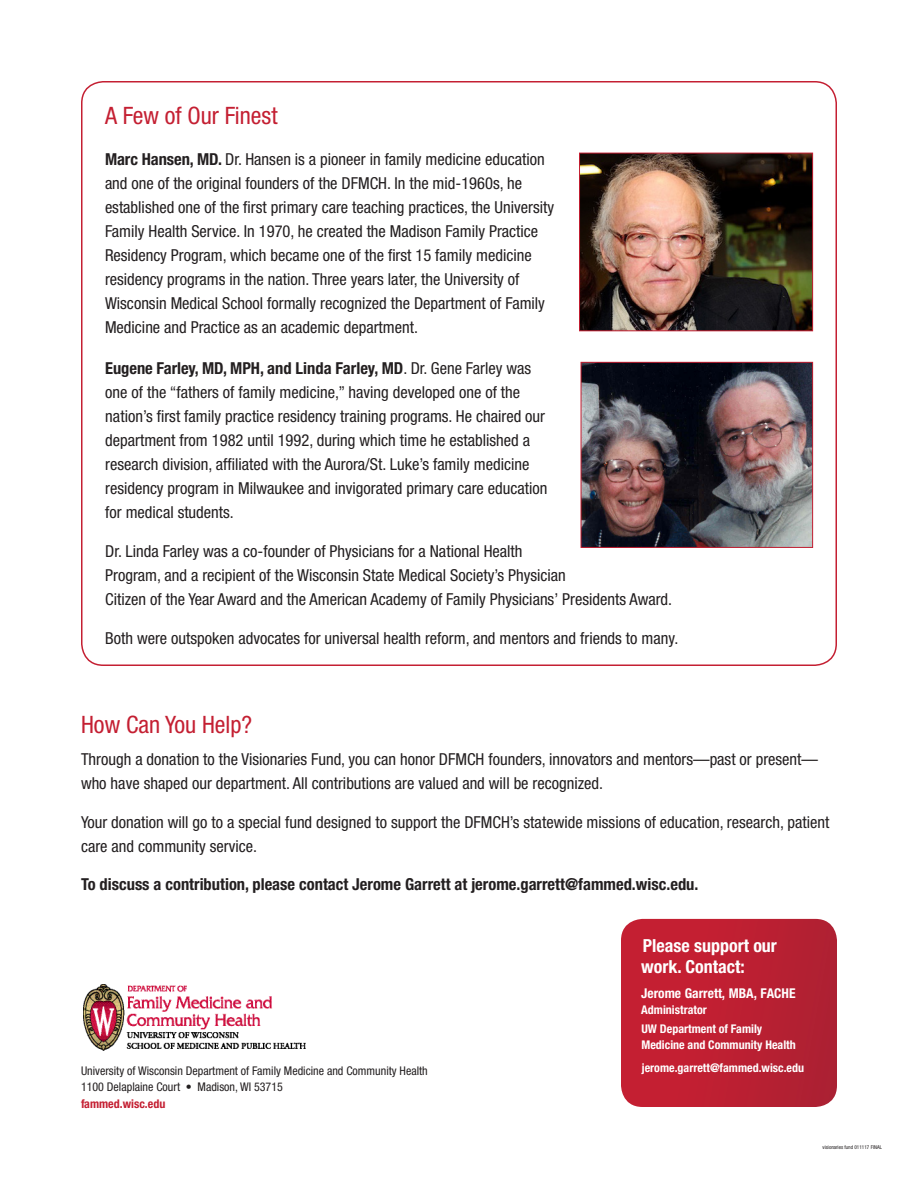
<style>
.page{position:relative;width:918px;height:1188px;background:#fff}
.page>*{position:absolute;margin:0;border:0;box-sizing:border-box;transform-origin:0 0}
.head1{font:condensed 24px "Helvetica Neue LT Std";color:#c41f32}
.body_text{font:condensed 24px "Helvetica Neue LT Std";color:#c41f32}
.contact_body{font:700 condensed 18px/21px "Helvetica Neue LT Std";color:#fff}
.body_text-2{font:condensed 16.5px/24px "Helvetica Neue LT Std";color:#231f20}
.body_text-3{font:700 condensed 16.5px "Helvetica Neue LT Std";color:#231f20}
.contact_body-2{font:700 condensed 13.5px "Helvetica Neue LT Std";color:#fff}
.contact_body-3{font:condensed 12px "Helvetica Neue LT Std";color:#231f20}
.contact_body-4{font:700 condensed 12px/19px "Helvetica Neue LT Std";color:#fff}
.contact_body-5{font:700 condensed 12px "Helvetica Neue LT Std";color:#c41f32}
.contact_body-6{font:condensed 5.25px "Helvetica Neue LT Std";color:#231f20}
.s1{font-weight:700}
</style>
<div class="page">
<img style="left:583px;top:364px;width:228px;height:182px">
<div style="left:581px;top:362px;width:232px;height:186px;border:1px solid #c41f32"></div>
<img style="left:581px;top:155px;width:230px;height:174px">
<div style="left:579px;top:153px;width:234px;height:178px;border:1px solid #c41f32"></div>
<img style="left:84px;top:985px;width:222px;height:65px">
<svg style="left:621px;top:919px;width:216px;height:188px;background:#bc2134"></svg>
<p class="head1" style="left:105px;top:101px;width:174px">A Few of Our Finest</p>
<p class="body_text-2" style="left:105px;top:147px;width:451px"><span class="s1">Marc Hansen, MD.</span> Dr. Hansen is a pioneer in family medicine education and one of the original founders of the DFMCH. In the mid-1960s, he established one of the first primary care teaching practices, the University Family Health Service. In 1970, he created the Madison Family Practice Residency Program, which became one of the first 15 family medicine residency programs in the nation. Three years later, the University of Wisconsin Medical School formally recognized the Department of Family Medicine and Practice as an academic department.</p>
<p class="body_text-2" style="left:105px;top:356px;width:444px"><span class="s1">Eugene Farley, MD, MPH, and Linda Farley, MD</span>. Dr. Gene Farley was one of the “fathers of family medicine,” having developed one of the nation’s first family practice residency training programs. He chaired our department from 1982 until 1992, during which time he established a research division, affiliated with the Aurora/St. Luke’s family medicine residency program in Milwaukee and invigorated primary care education for medical students.</p>
<p class="body_text-2" style="left:105px;top:539px;width:568px">Dr. Linda Farley was a co-founder of Physicians for a National Health<br>Program, and a recipient of the Wisconsin State Medical Society’s Physician<br>Citizen of the Year Award and the American Academy of Family Physicians’ Presidents Award.</p>
<p class="body_text-2" style="left:105px;top:626px;width:575px">Both were outspoken advocates for universal health reform, and mentors and friends to many.</p>
<p class="body_text" style="left:81px;top:711px;width:173px">How Can You Help?</p>
<p class="body_text-2" style="left:81px;top:747px;width:739px">Through a donation to the Visionaries Fund, you can honor DFMCH founders, innovators and mentors—past or present— who have shaped our department. All contributions are valued and will be recognized.</p>
<p class="body_text-2" style="left:81px;top:810px;width:750px">Your donation will go to a special fund designed to support the DFMCH’s statewide missions of education, research, patient care and community service.</p>
<p class="body_text-3" style="left:81px;top:874px;width:619px">To discuss a contribution, please contact Jerome Garrett at jerome.garrett@fammed.wisc.edu.</p>
<p class="contact_body-3" style="left:81px;top:1064px;width:348px">University of Wisconsin Department of Family Medicine and Community Health</p>
<p class="contact_body-3" style="left:81px;top:1080px;width:203px">1100 Delaplaine Court • Madison, WI 53715</p>
<p class="contact_body-5" style="left:81px;top:1096px;width:86px">fammed.wisc.edu</p>
<p class="contact_body" style="left:641px;top:935px;width:137px">Please support our work. Contact:</p>
<p class="contact_body-2" style="left:641px;top:985px;width:156px">Jerome Garrett, MBA, FACHE</p>
<p class="contact_body-4" style="left:641px;top:1000px;width:122px">Administrator<br>UW Department of Family</p>
<p class="contact_body-4" style="left:641px;top:1035px;width:156px">Medicine and Community Health</p>
<p class="contact_body-4" style="left:642px;top:1058px;width:164px">jerome.garrett@fammed.wisc.edu</p>
<p class="contact_body-6" style="left:823px;top:1144px;width:61px">visionaries fund 011117 FINAL</p>
</div>
